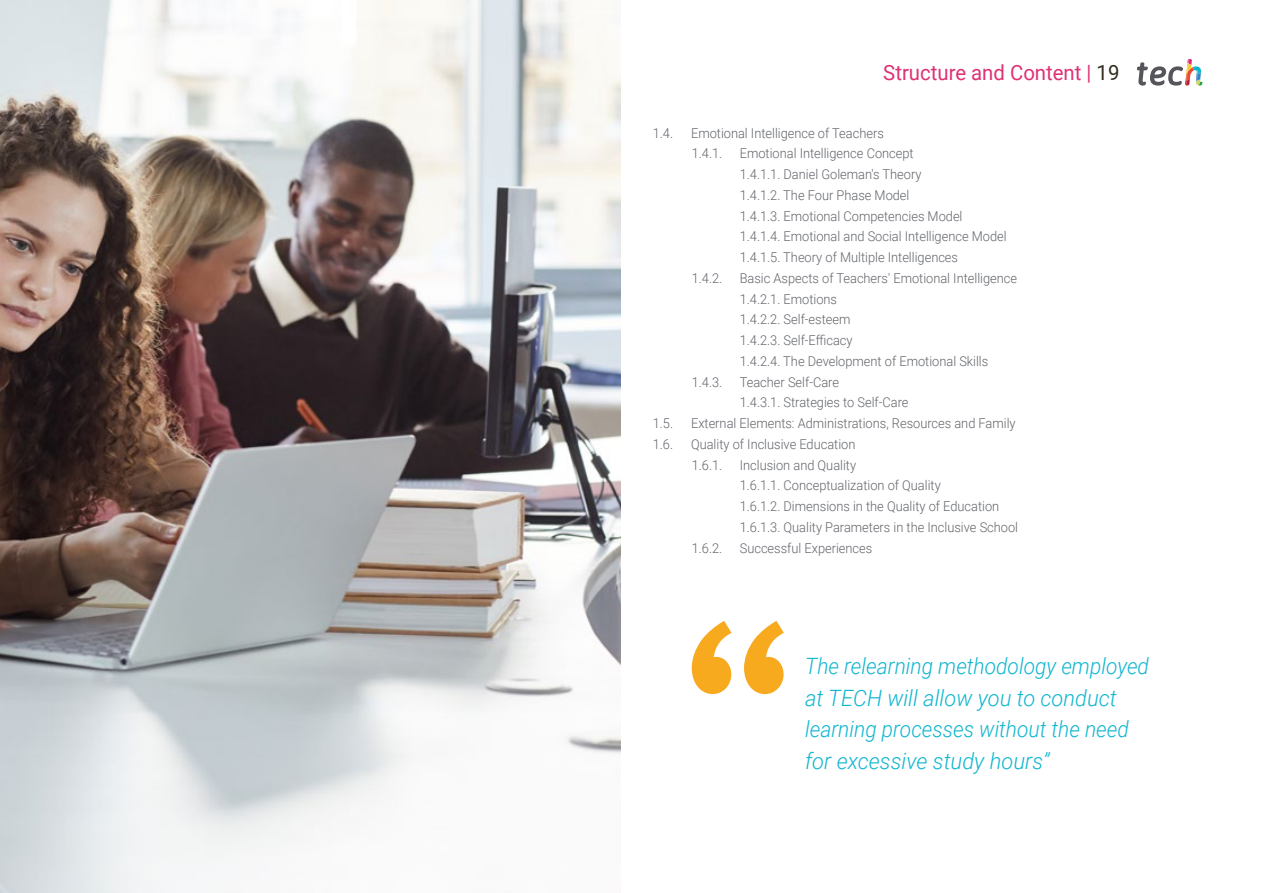
<style>
.page{position:relative;width:1263px;height:893px;background:#fff}
.page>*{position:absolute;margin:0;border:0;box-sizing:border-box;transform-origin:0 0}
.t1{font:italic 300 22.5px/31.5px "Roboto";color:#0fb6cf;scale:.93 1}
.t2{font:21px "Roboto";color:#df3174}
.t3{font:300 13.5px/20.7px "Roboto";color:#61646a;scale:.95 1}
.s1{color:#312e20}
</style>
<div class="page">
<img style="left:0;top:0;width:621px;height:893px">
<svg style="left:692px;top:621px;width:92px;height:73px"></svg>
<svg style="left:1137px;top:59px;width:65px;height:27px"></svg>
<h2 class="t2" style="left:883px;top:57px;width:238px">Structure and Content | <span class="s1">19</span></h2>
<p class="t3" style="left:653px;top:122px;width:23px">1.4.</p>
<p class="t3" style="left:691px;top:122px;width:204px">Emotional Intelligence of Teachers<br>1.4.1.</p>
<p class="t3" style="left:740px;top:143px;width:282px">Emotional Intelligence Concept<br>1.4.1.1. Daniel Goleman's Theory<br>1.4.1.2. The Four Phase Model<br>1.4.1.3. Emotional Competencies Model<br>1.4.1.4. Emotional and Social Intelligence Model 1.4.1.5. Theory of Multiple Intelligences</p>
<p class="t3" style="left:692px;top:267px;width:34px">1.4.2.</p>
<p class="t3" style="left:740px;top:267px;width:293px">Basic Aspects of Teachers' Emotional Intelligence<br>1.4.2.1. Emotions<br>1.4.2.2. Self-esteem<br>1.4.2.3. Self-Efficacy<br>1.4.2.4. The Development of Emotional Skills</p>
<p class="t3" style="left:692px;top:371px;width:34px">1.4.3.</p>
<p class="t3" style="left:740px;top:371px;width:179px">Teacher Self-Care<br>1.4.3.1. Strategies to Self-Care</p>
<p class="t3" style="left:653px;top:413px;width:23px">1.5.</p>
<p class="t3" style="left:691px;top:413px;width:343px">External Elements: Administrations, Resources and Family</p>
<p class="t3" style="left:653px;top:433px;width:23px">1.6.</p>
<p class="t3" style="left:691px;top:433px;width:175px">Quality of Inclusive Education<br>1.6.1.</p>
<p class="t3" style="left:740px;top:454px;width:295px">Inclusion and Quality<br>1.6.1.1. Conceptualization of Quality<br>1.6.1.2. Dimensions in the Quality of Education 1.6.1.3. Quality Parameters in the Inclusive School</p>
<p class="t3" style="left:692px;top:537px;width:34px">1.6.2.</p>
<p class="t3" style="left:740px;top:537px;width:141px">Successful Experiences</p>
<h1 class="t1" style="left:805px;top:650px;width:371px">The relearning methodology employed at TECH will allow you to conduct learning processes without the need for excessive study hours”</h1>
</div>
